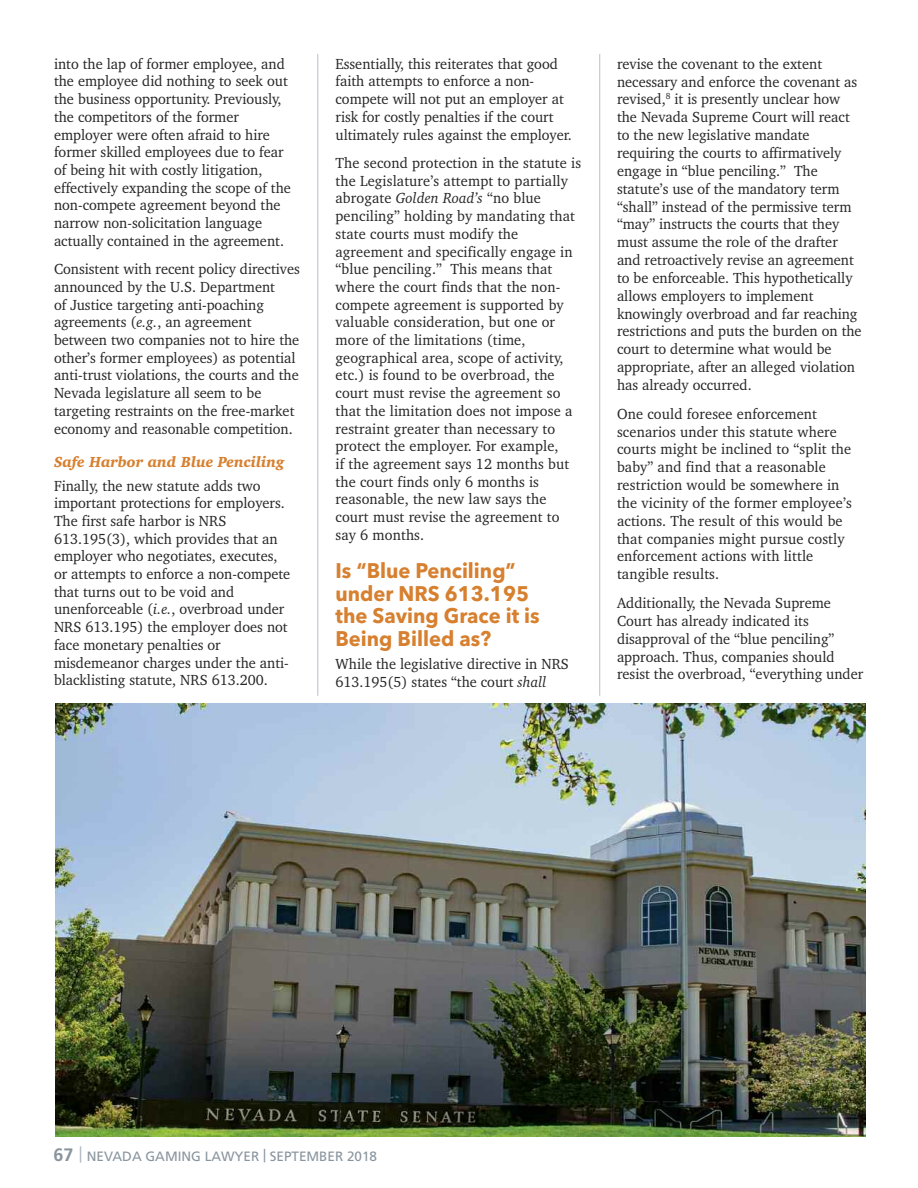
<style>
.page{position:relative;width:918px;height:1188px;background:#fff}
.page>*{position:absolute;margin:0;border:0;box-sizing:border-box;transform-origin:0 0}
.t1{font:700 21px/22.5px "Avenir Next";color:#d7802f;scale:.96 1}
.t2{font:700 18px "Frutiger";color:#89959e}
.t3{font:15px/17.7px "Charter";color:#272526;scale:.96 1}
.t4{font:italic 900 15px "Charter";color:#d7802f;scale:.96 1}
.t5{font:13.5px "Frutiger";color:#89959e}
.s1{font-style:italic}
</style>
<div class="page">
<svg style="left:80px;top:1146px;width:1px;height:17px"></svg>
<hr style="left:317px;top:54px;width:1px;height:642px;background:#b8bfc6">
<hr style="left:599px;top:54px;width:1px;height:642px;background:#b8bfc6">
<img style="left:56px;top:704px;width:809px;height:432px">
<p class="t3" style="left:54px;top:55px;width:248px">into the lap of former employee, and the employee did nothing to seek out the business opportunity. Previously, the competitors of the former employer were often afraid to hire former skilled employees due to fear of being hit with costly litigation, effectively expanding the scope of the non-compete agreement beyond the narrow non-solicitation language actually contained in the agreement.</p>
<p class="t3" style="left:54px;top:260px;width:258px">Consistent with recent policy directives announced by the U.S. Department<br>of Justice targeting anti-poaching agreements (<span class="s1">e.g.</span>, an agreement between two companies not to hire the other’s former employees) as potential anti-trust violations, the courts and the Nevada legislature all seem to be targeting restraints on the free-market economy and reasonable competition.</p>
<p class="t4" style="left:54px;top:453px;width:241px">Safe Harbor and Blue Penciling</p>
<p class="t3" style="left:54px;top:477px;width:248px">Finally, the new statute adds two important protections for employers.<br>The first safe harbor is NRS 613.195(3), which provides that an employer who negotiates, executes, or attempts to enforce a non-compete that turns out to be void and unenforceable (<span class="s1">i.e.</span>, overbroad under NRS 613.195) the employer does not face monetary penalties or misdemeanor charges under the anti&shy;blacklisting statute, NRS 613.200.</p>
<p class="t3" style="left:336px;top:55px;width:248px">Essentially, this reiterates that good faith attempts to enforce a non&shy;compete will not put an employer at risk for costly penalties if the court ultimately rules against the employer.</p>
<p class="t3" style="left:336px;top:154px;width:257px">The second protection in the statute is the Legislature’s attempt to partially abrogate <span class="s1">Golden Road’s</span> “no blue penciling” holding by mandating that state courts must modify the agreement and specifically engage in “blue penciling.” This means that where the court finds that the non&shy;compete agreement is supported by valuable consideration, but one or more of the limitations (time, geographical area, scope of activity, etc.) is found to be overbroad, the court must revise the agreement so that the limitation does not impose a restraint greater than necessary to protect the employer. For example,<br>if the agreement says 12 months but the court finds only 6 months is reasonable, the new law says the court must revise the agreement to say 6 months.</p>
<h1 class="t1" style="left:336px;top:560px;width:214px">Is “Blue Penciling” under NRS 613.195 the Saving Grace it is<br>Being Billed as?</h1>
<p class="t3" style="left:336px;top:655px;width:245px">While the legislative directive in NRS<br>613.195(5) states “the court <span class="s1">shall</span></p>
<p class="t3" style="left:617px;top:55px;width:256px">revise the covenant to the extent necessary and enforce the covenant as revised,<sup>8</sup> it is presently unclear how the Nevada Supreme Court will react to the new legislative mandate requiring the courts to affirmatively engage in “blue penciling.” The statute’s use of the mandatory term “shall” instead of the permissive term “may” instructs the courts that they must assume the role of the drafter and retroactively revise an agreement to be enforceable. This hypothetically allows employers to implement knowingly overbroad and far reaching restrictions and puts the burden on the court to determine what would be appropriate, after an alleged violation has already occurred.</p>
<p class="t3" style="left:617px;top:405px;width:246px">One could foresee enforcement scenarios under this statute where courts might be inclined to “split the baby” and find that a reasonable restriction would be somewhere in the vicinity of the former employee’s actions. The result of this would be that companies might pursue costly enforcement actions with little tangible results.</p>
<p class="t3" style="left:617px;top:594px;width:258px">Additionally, the Nevada Supreme Court has already indicated its disapproval of the “blue penciling” approach. Thus, companies should resist the overbroad, “everything under</p>
<p class="t2" style="left:54px;top:1147px;width:22px">67</p>
<p class="t5" style="left:87px;top:1151px;width:292px">NEVADA GAMING LAWYER | SEPTEMBER 2018</p>
</div>
